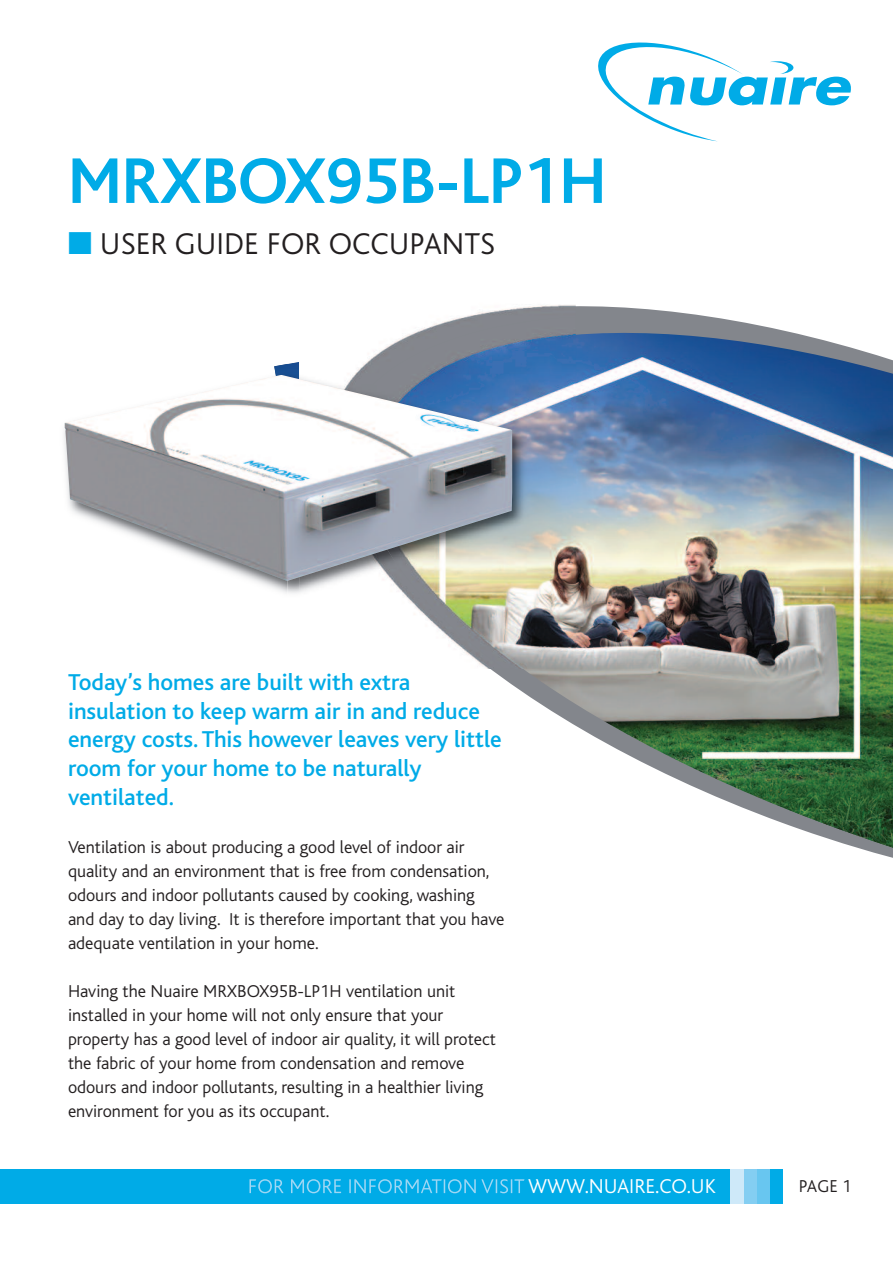
<style>
.page{position:relative;width:893px;height:1263px;background:#fff}
.page>*{position:absolute;margin:0;border:0;box-sizing:border-box;transform-origin:0 0}
.t1{font:700 67.5px "Bliss";color:#00abe7}
.t2{font:300 31.5px "Bliss";color:#231f20}
.t3{font:500 24px/28.8px "Bliss";color:#00abe7}
.t4{font:300 21px "Bliss";color:#fff}
.t5{font:300 18px/24px "Bliss";color:#231f20}
.s1{color:#00abe7}
</style>
<div class="page">
<img style="left:299px;top:305px;width:594px;height:553px">
<img style="left:274px;top:364px;width:13px;height:11px">
<img style="left:287px;top:364px;width:12px;height:11px">
<img style="left:349px;top:317px;width:227px;height:352px">
<img style="left:287px;top:581px;width:12px;height:13px">
<img style="left:288px;top:362px;width:11px;height:2px">
<img style="left:65px;top:375px;width:447px;height:206px">
<svg style="left:598px;top:43px;width:253px;height:98px"></svg>
<div style="left:0;top:1169px;width:730px;height:35px;background:#00abe7"></div>
<div style="left:769px;top:1169px;width:13px;height:35px;background:#00abe7"></div>
<div style="left:756px;top:1169px;width:13px;height:35px;background:#68c6f0"></div>
<div style="left:743px;top:1169px;width:13px;height:35px;background:#84cef2"></div>
<div style="left:730px;top:1169px;width:13px;height:35px;background:#cee9f9"></div>
<svg style="left:249px;top:1179px;width:213px;height:14px"></svg>
<h1 class="t1" style="left:68px;top:159px;width:540px">MRXBOX95B-LP1H</h1>
<h2 class="t2" style="left:68px;top:233px;width:429px"><span class="s1">■</span> USER GUIDE FOR OCCUPANTS</h2>
<h3 class="t3" style="left:68px;top:670px;width:435px">Today’s homes are built with extra insulation to keep warm air in and reduce energy costs. This however leaves very little room for your home to be naturally ventilated.</h3>
<p class="t5" style="left:68px;top:837px;width:438px">Ventilation is about producing a good level of indoor air quality and an environment that is free from condensation, odours and indoor pollutants caused by cooking, washing and day to day living. It is therefore important that you have adequate ventilation in your home.</p>
<p class="t5" style="left:68px;top:981px;width:429px">Having the Nuaire MRXBOX95B-LP1H ventilation unit installed in your home will not only ensure that your property has a good level of indoor air quality, it will protect the fabric of your home from condensation and remove odours and indoor pollutants, resulting in a healthier living environment for you as its occupant.</p>
<p class="t4" style="left:528px;top:1179px;width:189px">WWW.NUAIRE.CO.UK</p>
<p class="t5" style="left:799px;top:1175px;width:54px">PAGE 1</p>
</div>
